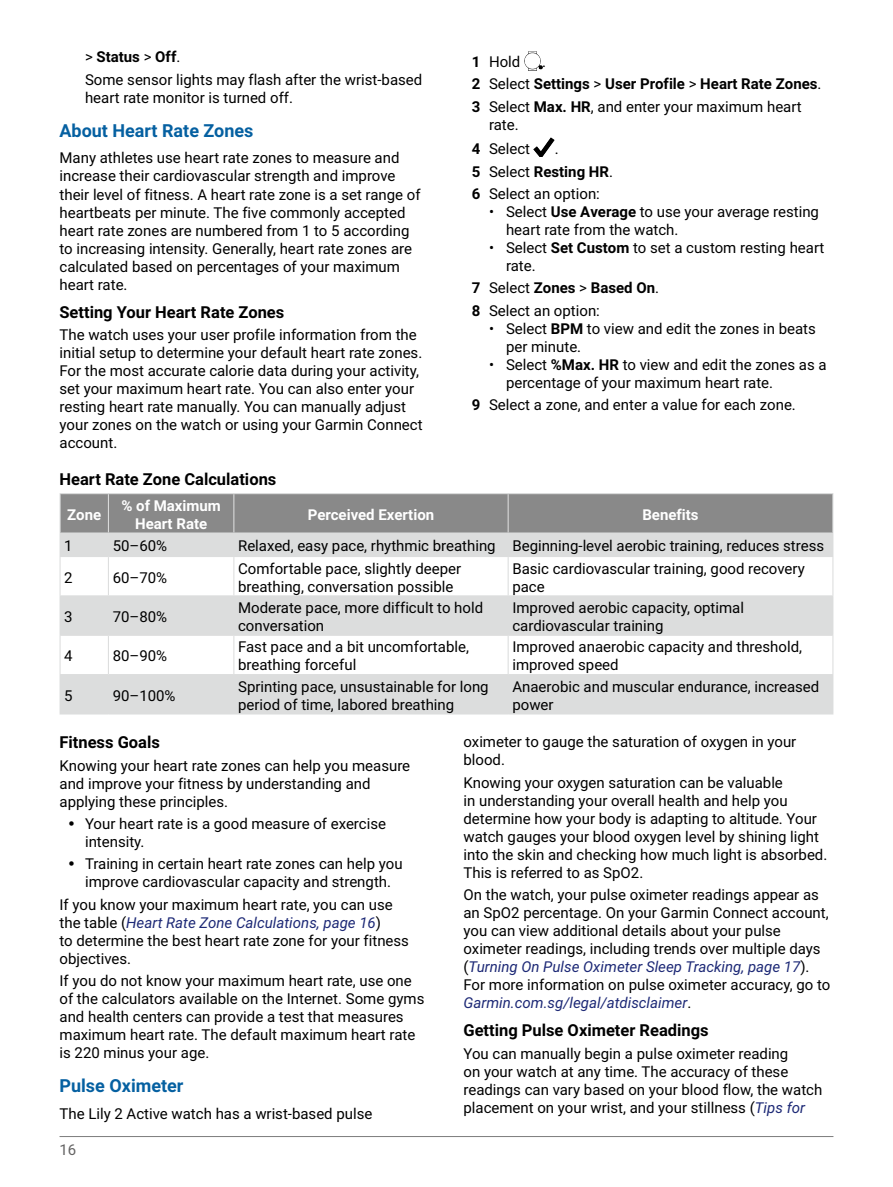
<style>
.page{position:relative;width:893px;height:1187px;background:#fff}
.page>*{position:absolute;margin:0;border:0;box-sizing:border-box;transform-origin:0 0}
.t1{font:700 18px "Roboto";color:#0560a1}
.t2{font:700 16.5px "Roboto";color:#000}
.t3{font:15px/18px "Roboto";color:#000}
.t4{font:700 15px/18px "Roboto";color:#fff;text-align:center}
.t5{font:15px "Roboto";color:#656464}
.s1{font-weight:700}
.s2{font-style:italic;color:#1d2976}
</style>
<div class="page">
<hr style="left:60px;top:1136px;width:773px;height:1px;background:#7d7d7d">
<img style="left:524px;top:51px;width:18px;height:19px">
<img style="left:534px;top:137px;width:21px;height:19px">
<svg style="left:61px;top:557px;width:771px;height:156px;fill:#e1e1e1"></svg>
<svg style="left:60px;top:493px;width:773px;height:63px;background:#a9aaaa"></svg>
<hr style="left:60px;top:556px;width:48px;height:1px;background:#dcdddd">
<hr style="left:60px;top:557px;width:1px;height:38px;background:#dcdddd">
<hr style="left:108px;top:556px;width:126px;height:1px;background:#dcdddd">
<hr style="left:108px;top:557px;width:1px;height:38px;background:#dcdddd">
<hr style="left:234px;top:556px;width:274px;height:1px;background:#dcdddd">
<hr style="left:233px;top:557px;width:1px;height:38px;background:#dcdddd">
<hr style="left:508px;top:556px;width:325px;height:1px;background:#dcdddd">
<hr style="left:508px;top:557px;width:1px;height:38px;background:#dcdddd">
<hr style="left:832px;top:557px;width:1px;height:38px;background:#dcdddd">
<hr style="left:60px;top:595px;width:48px;height:1px;background:#dcdddd">
<hr style="left:60px;top:596px;width:1px;height:38px;background:#dcdddd">
<hr style="left:108px;top:595px;width:126px;height:1px;background:#dcdddd">
<hr style="left:108px;top:596px;width:1px;height:38px;background:#dcdddd">
<hr style="left:234px;top:595px;width:274px;height:1px;background:#dcdddd">
<hr style="left:233px;top:596px;width:1px;height:38px;background:#dcdddd">
<hr style="left:508px;top:595px;width:325px;height:1px;background:#dcdddd">
<hr style="left:508px;top:596px;width:1px;height:38px;background:#dcdddd">
<hr style="left:832px;top:596px;width:1px;height:38px;background:#dcdddd">
<hr style="left:60px;top:634px;width:48px;height:1px;background:#dcdddd">
<hr style="left:60px;top:635px;width:1px;height:39px;background:#dcdddd">
<hr style="left:108px;top:634px;width:126px;height:1px;background:#dcdddd">
<hr style="left:108px;top:635px;width:1px;height:39px;background:#dcdddd">
<hr style="left:234px;top:634px;width:274px;height:1px;background:#dcdddd">
<hr style="left:233px;top:635px;width:1px;height:39px;background:#dcdddd">
<hr style="left:508px;top:634px;width:325px;height:1px;background:#dcdddd">
<hr style="left:508px;top:635px;width:1px;height:39px;background:#dcdddd">
<hr style="left:832px;top:635px;width:1px;height:39px;background:#dcdddd">
<hr style="left:60px;top:674px;width:48px;height:1px;background:#dcdddd">
<hr style="left:60px;top:675px;width:1px;height:38px;background:#dcdddd">
<hr style="left:108px;top:674px;width:126px;height:1px;background:#dcdddd">
<hr style="left:108px;top:675px;width:1px;height:38px;background:#dcdddd">
<hr style="left:234px;top:674px;width:274px;height:1px;background:#dcdddd">
<hr style="left:233px;top:675px;width:1px;height:38px;background:#dcdddd">
<hr style="left:508px;top:674px;width:325px;height:1px;background:#dcdddd">
<hr style="left:508px;top:675px;width:1px;height:38px;background:#dcdddd">
<hr style="left:832px;top:675px;width:1px;height:38px;background:#dcdddd">
<hr style="left:60px;top:713px;width:48px;height:1px;background:#dcdddd">
<hr style="left:108px;top:713px;width:126px;height:1px;background:#dcdddd">
<hr style="left:234px;top:713px;width:274px;height:1px;background:#dcdddd">
<hr style="left:508px;top:713px;width:325px;height:1px;background:#dcdddd">
<p class="t3" style="left:85px;top:45px;width:339px;line-height:22.2px">&gt; <span class="s1">Status</span> &gt; <span class="s1">Off</span>.<br>Some sensor lights may flash after the wrist-based</p>
<p class="t3" style="left:85px;top:88px;width:209px">heart rate monitor is turned off.</p>
<p class="t1" style="left:60px;top:118px;width:195px">About Heart Rate Zones</p>
<p class="t3" style="left:60px;top:148px;width:363px">Many athletes use heart rate zones to measure and increase their cardiovascular strength and improve their level of fitness. A heart rate zone is a set range of heartbeats per minute. The five commonly accepted heart rate zones are numbered from 1 to 5 according to increasing intensity. Generally, heart rate zones are calculated based on percentages of your maximum heart rate.</p>
<p class="t2" style="left:60px;top:300px;width:226px">Setting Your Heart Rate Zones</p>
<p class="t3" style="left:60px;top:325px;width:365px">The watch uses your user profile information from the initial setup to determine your default heart rate zones.<br>For the most accurate calorie data during your activity, set your maximum heart rate. You can also enter your resting heart rate manually. You can manually adjust your zones on the watch or using your Garmin Connect account.</p>
<p class="t3" style="left:472px;top:52px;width:50px"><span class="s1">1</span> Hold</p>
<p class="t3" style="left:472px;top:50px;width:351px;line-height:22.2px;text-indent:70px">.<br><span class="s1">2</span> Select <span class="s1">Settings</span> &gt; <span class="s1">User Profile</span> &gt; <span class="s1">Heart Rate Zones</span>.<br><span class="s1">3</span> Select <span class="s1">Max. HR</span>, and enter your maximum heart</p>
<p class="t3" style="left:472px;top:111px;width:60px;line-height:24.8px;text-align:center">rate.<br><span class="s1">4</span> Select</p>
<p class="t3" style="left:472px;top:137px;width:143px;line-height:22.2px;text-indent:83px">.<br><span class="s1">5</span> Select <span class="s1">Resting HR</span>.<br><span class="s1">6</span> Select an option:</p>
<p class="t3" style="left:506px;top:202px;width:314px;text-indent:-17px">• Select <span class="s1">Use Average</span> to use your average resting heart rate from the watch.</p>
<p class="t3" style="left:506px;top:238px;width:320px;text-indent:-17px">• Select <span class="s1">Set Custom</span> to set a custom resting heart rate.</p>
<p class="t3" style="left:472px;top:276px;width:189px;line-height:22.2px"><span class="s1">7</span> Select <span class="s1">Zones</span> &gt; <span class="s1">Based On</span>.<br><span class="s1">8</span> Select an option:</p>
<p class="t3" style="left:506px;top:318px;width:311px;text-indent:-17px">• Select <span class="s1">BPM</span> to view and edit the zones in beats per minute.</p>
<p class="t3" style="left:506px;top:354px;width:322px;text-indent:-17px">• Select <span class="s1">%Max. HR</span> to view and edit the zones as a percentage of your maximum heart rate.</p>
<p class="t3" style="left:472px;top:395px;width:325px"><span class="s1">9</span> Select a zone, and enter a value for each zone.</p>
<p class="t2" style="left:60px;top:467px;width:218px">Heart Rate Zone Calculations</p>
<p class="t4" style="left:67px;top:505px;width:35px">Zone</p>
<p class="t4" style="left:121px;top:496px;width:101px">% of Maximum<br>Heart Rate</p>
<p class="t4" style="left:308px;top:505px;width:128px">Perceived Exertion</p>
<p class="t4" style="left:642px;top:505px;width:58px">Benefits</p>
<p class="t3" style="left:64px;top:536px;width:10px">1</p>
<p class="t3" style="left:113px;top:536px;width:56px">50–60%</p>
<p class="t3" style="left:238px;top:536px;width:587px">Relaxed, easy pace, rhythmic breathing Beginning-level aerobic training, reduces stress</p>
<p class="t3" style="left:64px;top:567px;width:10px">2</p>
<p class="t3" style="left:113px;top:567px;width:56px">60–70%</p>
<p class="t3" style="left:238px;top:558px;width:225px">Comfortable pace, slightly deeper breathing, conversation possible</p>
<p class="t3" style="left:512px;top:558px;width:294px">Basic cardiovascular training, good recovery pace</p>
<p class="t3" style="left:64px;top:607px;width:10px">3</p>
<p class="t3" style="left:113px;top:607px;width:56px">70–80%</p>
<p class="t3" style="left:238px;top:598px;width:247px">Moderate pace, more difficult to hold conversation</p>
<p class="t3" style="left:512px;top:598px;width:233px">Improved aerobic capacity, optimal cardiovascular training</p>
<p class="t3" style="left:64px;top:646px;width:10px">4</p>
<p class="t3" style="left:113px;top:646px;width:56px">80–90%</p>
<p class="t3" style="left:238px;top:637px;width:232px">Fast pace and a bit uncomfortable, breathing forceful</p>
<p class="t3" style="left:512px;top:637px;width:291px">Improved anaerobic capacity and threshold, improved speed</p>
<p class="t3" style="left:64px;top:685px;width:10px">5</p>
<p class="t3" style="left:113px;top:685px;width:64px">90–100%</p>
<p class="t3" style="left:238px;top:676px;width:252px">Sprinting pace, unsustainable for long period of time, labored breathing</p>
<p class="t3" style="left:512px;top:676px;width:308px">Anaerobic and muscular endurance, increased power</p>
<p class="t2" style="left:60px;top:731px;width:102px">Fitness Goals</p>
<p class="t3" style="left:60px;top:755px;width:352px">Knowing your heart rate zones can help you measure and improve your fitness by understanding and applying these principles.</p>
<p class="t3" style="left:85px;top:814px;width:302px">Your heart rate is a good measure of exercise intensity.</p>
<p class="t3" style="left:85px;top:854px;width:319px">Training in certain heart rate zones can help you improve cardiovascular capacity and strength.</p>
<p class="t3" style="left:60px;top:894px;width:351px">If you know your maximum heart rate, you can use the table (<span class="s2">Heart Rate Zone Calculations, page 16</span>)<br>to determine the best heart rate zone for your fitness objectives.</p>
<p class="t3" style="left:60px;top:970px;width:366px">If you do not know your maximum heart rate, use one of the calculators available on the Internet. Some gyms and health centers can provide a test that measures maximum heart rate. The default maximum heart rate is 220 minus your age.</p>
<p class="t1" style="left:60px;top:1073px;width:125px">Pulse Oximeter</p>
<p class="t3" style="left:60px;top:1103px;width:314px">The Lily 2 Active watch has a wrist-based pulse</p>
<p class="t3" style="left:463px;top:732px;width:334px">oximeter to gauge the saturation of oxygen in your blood.</p>
<p class="t3" style="left:463px;top:772px;width:365px">Knowing your oxygen saturation can be valuable<br>in understanding your overall health and help you determine how your body is adapting to altitude. Your watch gauges your blood oxygen level by shining light into the skin and checking how much light is absorbed.<br>This is referred to as SpO2.</p>
<p class="t3" style="left:463px;top:884px;width:368px">On the watch, your pulse oximeter readings appear as an SpO2 percentage. On your Garmin Connect account, you can view additional details about your pulse oximeter readings, including trends over multiple days (<span class="s2">Turning On Pulse Oximeter Sleep Tracking, page 17</span>).<br>For more information on pulse oximeter accuracy, go to <span class="s2">Garmin.com.sg/legal/atdisclaimer</span>.</p>
<p class="t2" style="left:463px;top:1018px;width:247px">Getting Pulse Oximeter Readings</p>
<p class="t3" style="left:463px;top:1043px;width:360px">You can manually begin a pulse oximeter reading<br>on your watch at any time. The accuracy of these readings can vary based on your blood flow, the watch placement on your wrist, and your stillness (<span class="s2">Tips for</span></p>
<p class="t5" style="left:60px;top:1138px;width:18px">16</p>
</div>
